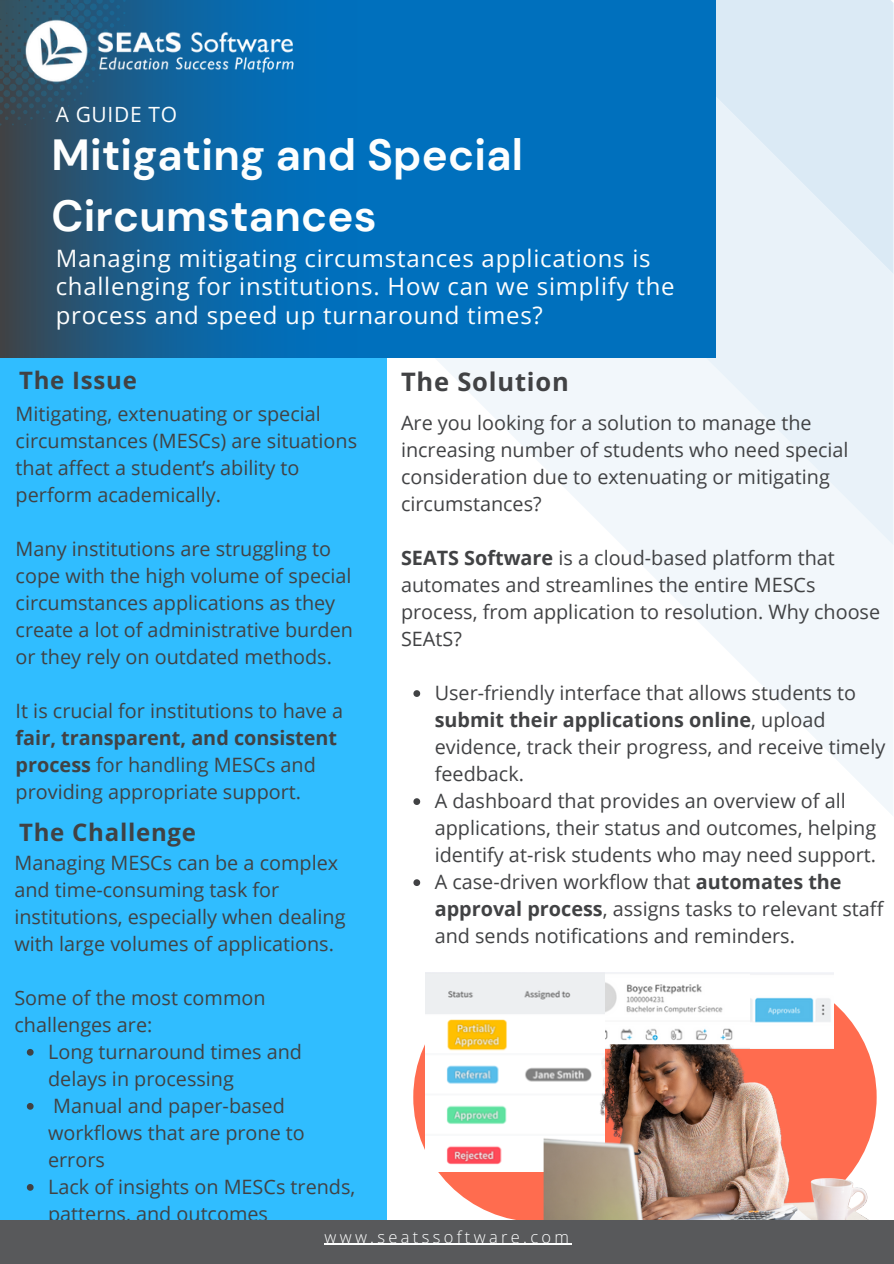
<style>
.page{position:relative;width:894px;height:1264px;background:#fff}
.page>*{position:absolute;margin:0;border:0;box-sizing:border-box;transform-origin:0 0}
.t1{font:700 43.5px/60.8px "DM Sans";letter-spacing:.005em;color:#fdfefe}
.t2{font:700 25.5px "Open Sans";letter-spacing:.03em;color:#414244}
.t3{font:24px/28.2px "Open Sans";letter-spacing:.03em;color:#fdfefe}
.t4{font:700 24px "Open Sans";letter-spacing:.03em;color:#414244}
.t5{font:21px "Open Sans";letter-spacing:.03em;color:#fdfefe}
.t6{font:19.8px/27px "Open Sans";color:#414244}
.t7{font:300 16.5px "Open Sans";letter-spacing:.2em;color:#fdfefe}
.s1{font-weight:700}
</style>
<div class="page">
<svg style="left:386px;top:545px;width:507px;height:272px"></svg>
<svg style="left:386px;top:274px;width:507px;height:271px;fill:#f2f7fb"></svg>
<svg style="left:715px;top:0;width:178px;height:274px;background:#ddebf5"></svg>
<div style="left:0;top:357px;width:386px;height:875px;background:#30bdff"></div>
<div style="left:0;top:0;width:715px;height:357px;background:#0070bd"></div>
<svg style="left:0;top:0;width:259px;height:357px;background:#1c5b87"></svg>
<svg style="left:0;top:0;width:126px;height:126px;background:#2e5166"></svg>
<div style="left:413px;top:972px;width:463px;height:249px;background:#ff6c4f;border-radius:125px"></div>
<svg style="left:413px;top:690px;width:7px;height:7px"></svg>
<svg style="left:413px;top:798px;width:7px;height:7px"></svg>
<svg style="left:413px;top:879px;width:7px;height:7px"></svg>
<svg style="left:27px;top:1049px;width:7px;height:6px"></svg>
<svg style="left:27px;top:1103px;width:7px;height:6px"></svg>
<svg style="left:27px;top:1184px;width:7px;height:6px"></svg>
<img style="left:604px;top:972px;width:229px;height:72px">
<img style="left:425px;top:972px;width:179px;height:199px">
<img style="left:543px;top:1044px;width:344px;height:193px;border-radius:16px">
<img style="left:22px;top:4px;width:272px;height:95px">
<div style="left:0;top:1220px;width:893px;height:43px;background:#58595b"></div>
<hr style="left:324px;top:1243px;width:248px;height:1px;background:#fdfefe">
<h5 class="t5" style="left:56px;top:99px;width:123px">A GUIDE TO</h5>
<p class="t1" style="left:51px;top:125px;width:473px">Mitigating and Special<br>Circumstances</p>
<p class="t3" style="left:56px;top:244px;width:620px">Managing mitigating circumstances applications is challenging for institutions. How can we simplify the process and speed up turnaround times?</p>
<h2 class="t4" style="left:19px;top:363px;width:119px">The Issue</h2>
<h5 class="t6" style="left:16px;top:400px;width:343px">Mitigating, extenuating or special circumstances (MESCs) are situations that affect a student’s ability to perform academically.</h5>
<h5 class="t6" style="left:16px;top:535px;width:339px">Many institutions are struggling to cope with the high volume of special circumstances applications as they create a lot of administrative burden or they rely on outdated methods.</h5>
<h5 class="t6" style="left:16px;top:697px;width:329px">It is crucial for institutions to have a <span class="s1">fair, transparent, and consistent process</span> for handling MESCs and providing appropriate support.</h5>
<h3 class="t4" style="left:19px;top:815px;width:178px">The Challenge</h3>
<h2 class="t6" style="left:14px;top:848px;width:332px">Managing MESCs can be a complex and time-consuming task for institutions, especially when dealing with large volumes of applications.</h2>
<h5 class="t6" style="left:14px;top:983px;width:252px">Some of the most common challenges are:</h5>
<h5 class="t6" style="left:48px;top:1037px;width:255px">Long turnaround times and delays in processing</h5>
<p class="t6" style="left:48px;top:1091px;width:258px">Manual and paper-based workflows that are prone to errors</p>
<p class="t6" style="left:48px;top:1172px;width:309px">Lack of insights on MESCs trends, patterns, and outcomes</p>
<h2 class="t2" style="left:401px;top:363px;width:169px">The Solution</h2>
<p class="t6" style="left:401px;top:409px;width:449px">Are you looking for a solution to manage the increasing number of students who need special consideration due to extenuating or mitigating circumstances?</p>
<p class="t6" style="left:401px;top:544px;width:480px"><span class="s1">SEATS Software</span> is a cloud-based platform that automates and streamlines the entire MESCs process, from application to resolution. Why choose SEAtS?</p>
<p class="t6" style="left:434px;top:679px;width:452px">User-friendly interface that allows students to <span class="s1">submit their applications online</span>, upload evidence, track their progress, and receive timely feedback.</p>
<h4 class="t6" style="left:434px;top:787px;width:443px">A dashboard that provides an overview of all applications, their status and outcomes, helping identify at-risk students who may need support.</h4>
<h1 class="t6" style="left:434px;top:868px;width:450px">A case-driven workflow that <span class="s1">automates the approval process</span>, assigns tasks to relevant staff and sends notifications and reminders.</h1>
<p class="t7" style="left:324px;top:1224px;width:246px">www.seatssoftware.com</p>
</div>
